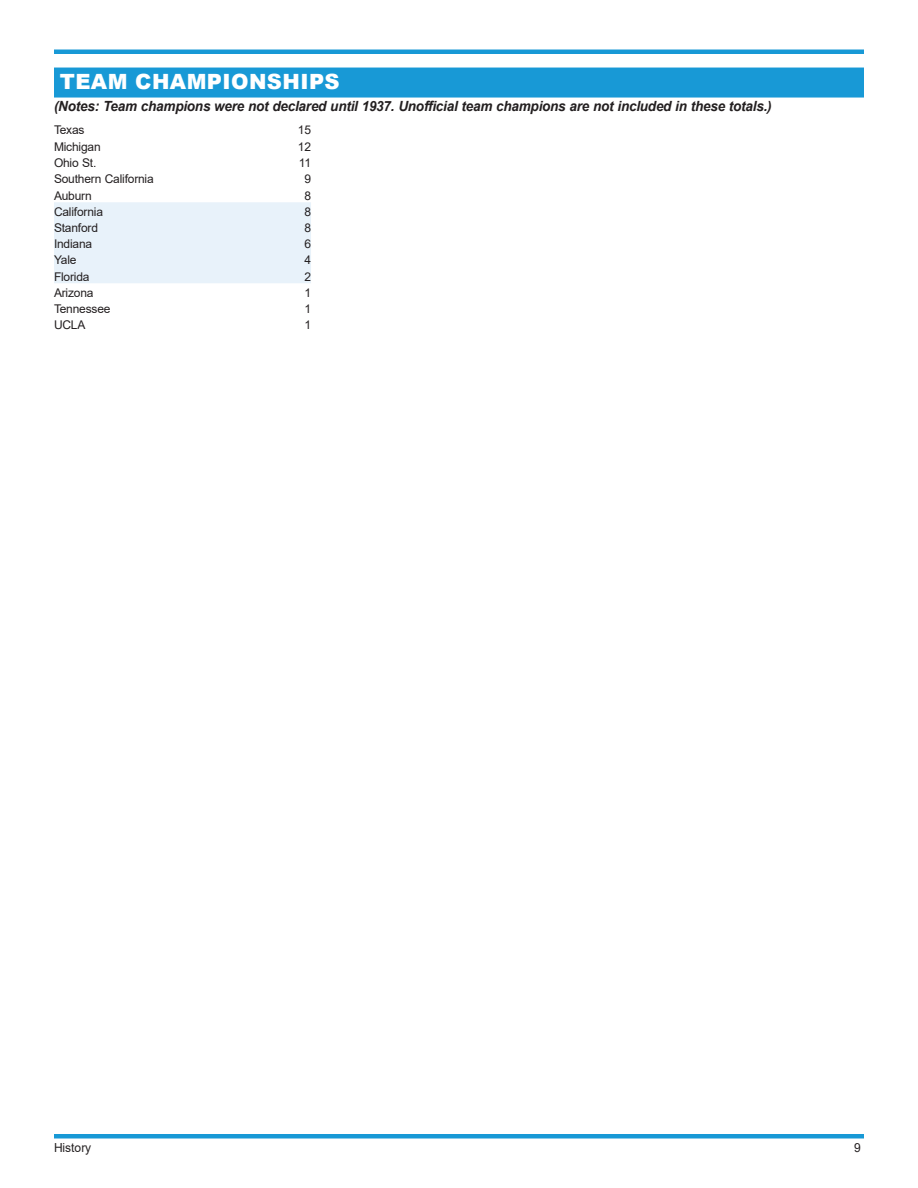
<style>
.page{position:relative;width:918px;height:1188px;background:#fff}
.page>*{position:absolute;margin:0;border:0;box-sizing:border-box;transform-origin:0 0}
.t1{font:900 21px "Arial";letter-spacing:.02em;color:#fff}
.t2{font:italic 700 14.1px "Arial";letter-spacing:-.015em;color:#231f20;scale:.96 1}
.t3{font:12.45px "Arial";color:#231f20;scale:.96 1}
.t4{font:12px "Arial";letter-spacing:-.015em;color:#231f20}
</style>
<div class="page">
<hr style="left:54px;top:1134px;width:810px;height:4px;background:#1899d6">
<hr style="left:54px;top:50px;width:810px;height:4px;background:#1899d6">
<div style="left:54px;top:68px;width:810px;height:28px;background:#1899d6"></div>
<div style="left:54px;top:69px;width:810px;height:29px;background:#1899d6"></div>
<div style="left:54px;top:202px;width:257px;height:81px;background:#e8f2fa"></div>
<h1 class="t1" style="left:60px;top:66px;width:282px">TEAM CHAMPIONSHIPS</h1>
<p class="t2" style="left:54px;top:97px;width:749px">(Notes: Team champions were not declared until 1937. Unofficial team champions are not included in these totals.)</p>
<p class="t4" style="left:54px;top:122px;width:32px">Texas</p>
<p class="t4" style="left:298px;top:122px;width:15px">15</p>
<p class="t4" style="left:54px;top:138px;width:48px">Michigan</p>
<p class="t4" style="left:298px;top:138px;width:15px">12</p>
<p class="t4" style="left:54px;top:155px;width:44px">Ohio St.</p>
<p class="t4" style="left:299px;top:155px;width:14px">11</p>
<p class="t4" style="left:54px;top:171px;width:101px">Southern California</p>
<p class="t4" style="left:304px;top:171px;width:8px">9</p>
<p class="t4" style="left:54px;top:187px;width:39px">Auburn</p>
<p class="t4" style="left:304px;top:187px;width:8px">8</p>
<p class="t4" style="left:54px;top:203px;width:51px">California</p>
<p class="t4" style="left:304px;top:203px;width:8px">8</p>
<p class="t4" style="left:54px;top:220px;width:46px">Stanford</p>
<p class="t4" style="left:304px;top:220px;width:8px">8</p>
<p class="t4" style="left:54px;top:236px;width:40px">Indiana</p>
<p class="t4" style="left:304px;top:236px;width:8px">6</p>
<p class="t4" style="left:54px;top:252px;width:24px">Yale</p>
<p class="t4" style="left:304px;top:252px;width:8px">4</p>
<p class="t4" style="left:54px;top:268px;width:37px">Florida</p>
<p class="t4" style="left:304px;top:268px;width:8px">2</p>
<p class="t4" style="left:54px;top:284px;width:41px">Arizona</p>
<p class="t4" style="left:304px;top:284px;width:8px">1</p>
<p class="t4" style="left:54px;top:301px;width:58px">Tennessee</p>
<p class="t4" style="left:304px;top:301px;width:8px">1</p>
<p class="t4" style="left:54px;top:317px;width:33px">UCLA</p>
<p class="t4" style="left:304px;top:317px;width:8px">1</p>
<p class="t3" style="left:54px;top:1139px;width:40px">History</p>
<p class="t3" style="left:854px;top:1139px;width:8px">9</p>
</div>
